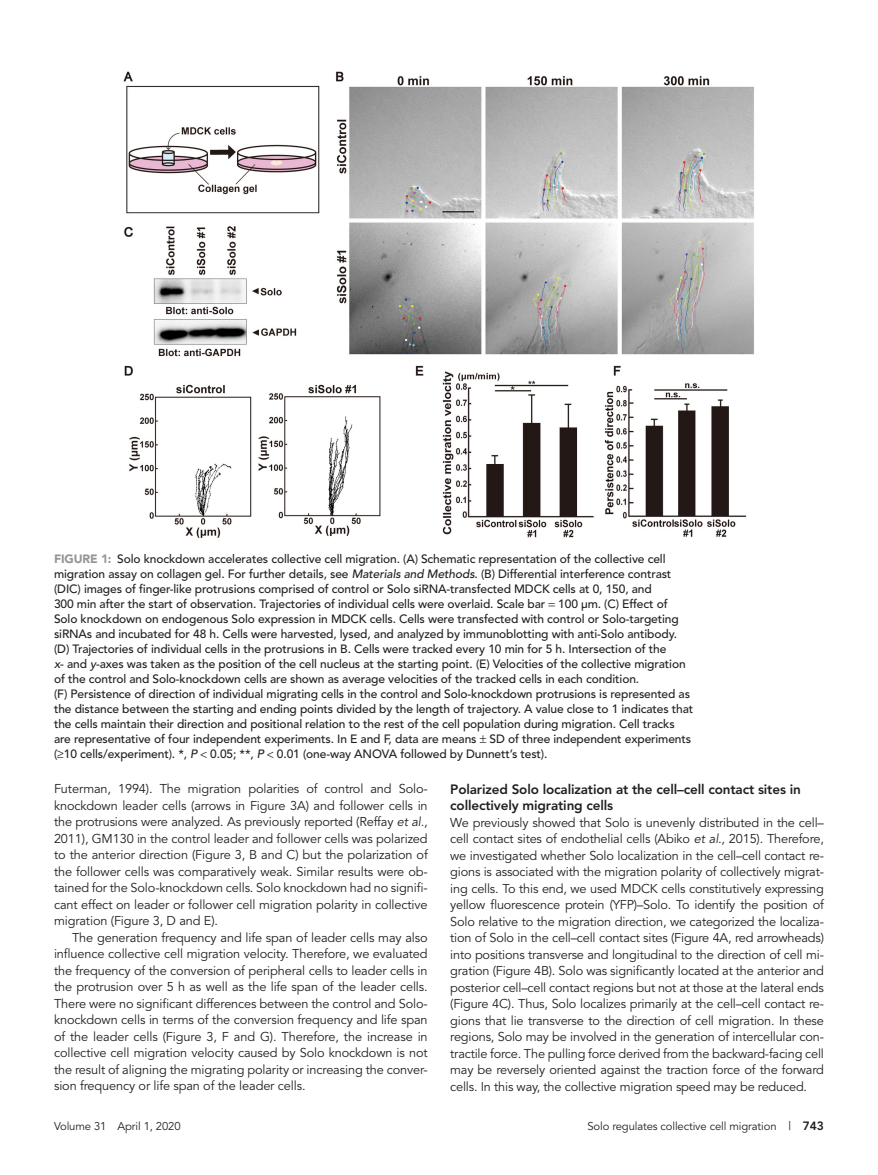
<style>
.page{position:relative;width:878px;height:1175px;background:#fff}
.page>*{position:absolute;margin:0;border:0;box-sizing:border-box;transform-origin:0 0}
.t1{font:800 13.5px/16.5px "Avenir";letter-spacing:-.01em;color:#231f20}
.ParaFL{font:12.75px/16.5px "Avenir";letter-spacing:-.015em;color:#231f20;text-align:justify}
.Para{font:12.75px/16.5px "Avenir";letter-spacing:-.01em;color:#231f20;text-align:justify}
.FigCaption_35_5p{font:500 12px/15px "Avenir";letter-spacing:-.01em;color:#231f20}
.ParaFL-2{font:11.25px "Avenir";letter-spacing:-.01em;color:#231f20}
.s1{font-weight:900;color:#939598}
.s2{font-style:italic}
.s3{font-size:12px}
.s4{font-weight:800;font-size:12px}
</style>
<div class="page">
<img style="left:124px;top:72px;width:630px;height:466px">
<p class="FigCaption_35_5p" style="left:54px;top:551px;width:640px"><span class="s1">FIGURE 1:</span> Solo knockdown accelerates collective cell migration. (A) Schematic representation of the collective cell migration assay on collagen gel. For further details, see <span class="s2">Materials and Methods</span>. (B) Differential interference contrast (DIC) images of finger-like protrusions comprised of control or Solo siRNA-transfected MDCK cells at 0, 150, and<br>300 min after the start of observation. Trajectories of individual cells were overlaid. Scale bar 100 μm. (C) Effect of Solo knockdown on endogenous Solo expression in MDCK cells. Cells were transfected with control or Solo-targeting siRNAs and incubated for 48 h. Cells were harvested, lysed, and analyzed by immunoblotting with anti-Solo antibody. (D) Trajectories of individual cells in the protrusions in B. Cells were tracked every 10 min for 5 h. Intersection of the<br><span class="s2">x</span>- and <span class="s2">y</span>-axes was taken as the position of the cell nucleus at the starting point. (E) Velocities of the collective migration of the control and Solo-knockdown cells are shown as average velocities of the tracked cells in each condition.<br>(F) Persistence of direction of individual migrating cells in the control and Solo-knockdown protrusions is represented as the distance between the starting and ending points divided by the length of trajectory. A value close to 1 indicates that the cells maintain their direction and positional relation to the rest of the cell population during migration. Cell tracks are representative of four independent experiments. In E and F, data are means SD of three independent experiments (≥10 cells/experiment). *, <span class="s2">P</span> 0.05; **, <span class="s2">P</span> 0.01 (one-way ANOVA followed by Dunnett’s test).</p>
<p class="ParaFL" style="left:54px;top:781px;width:375px">Futerman, 1994). The migration polarities of control and Solo&shy;knockdown leader cells (arrows in Figure 3A) and follower cells in the protrusions were analyzed. As previously reported (Reffay <span class="s2">et al.</span>, 2011), GM130 in the control leader and follower cells was polarized to the anterior direction (Figure 3, B and C) but the polarization of the follower cells was comparatively weak. Similar results were ob&shy;tained for the Solo-knockdown cells. Solo knockdown had no signifi&shy;cant effect on leader or follower cell migration polarity in collective migration (Figure 3, D and E).</p>
<p class="Para" style="left:54px;top:929px;width:375px;text-indent:18px">The generation frequency and life span of leader cells may also influence collective cell migration velocity. Therefore, we evaluated the frequency of the conversion of peripheral cells to leader cells in the protrusion over 5 h as well as the life span of the leader cells.<br>There were no significant differences between the control and Solo&shy;knockdown cells in terms of the conversion frequency and life span of the leader cells (Figure 3, F and G). Therefore, the increase in collective cell migration velocity caused by Solo knockdown is not the result of aligning the migrating polarity or increasing the conver&shy;sion frequency or life span of the leader cells.</p>
<h2 class="t1" style="left:450px;top:780px;width:352px">Polarized Solo localization at the cell–cell contact sites in collectively migrating cells</h2>
<p class="ParaFL" style="left:450px;top:814px;width:375px">We previously showed that Solo is unevenly distributed in the cell– cell contact sites of endothelial cells (Abiko <span class="s2">et al.</span>, 2015). Therefore, we investigated whether Solo localization in the cell–cell contact re&shy;gions is associated with the migration polarity of collectively migrat&shy;ing cells. To this end, we used MDCK cells constitutively expressing yellow fluorescence protein (YFP)–Solo. To identify the position of Solo relative to the migration direction, we categorized the localiza&shy;tion of Solo in the cell–cell contact sites (Figure 4A, red arrowheads) into positions transverse and longitudinal to the direction of cell mi&shy;gration (Figure 4B). Solo was significantly located at the anterior and posterior cell–cell contact regions but not at those at the lateral ends (Figure 4C). Thus, Solo localizes primarily at the cell–cell contact re&shy;gions that lie transverse to the direction of cell migration. In these regions, Solo may be involved in the generation of intercellular con&shy;tractile force. The pulling force derived from the backward-facing cell may be reversely oriented against the traction force of the forward cells. In this way, the collective migration speed may be reduced.</p>
<p class="ParaFL-2" style="left:54px;top:1119px;width:128px">Volume 31 April 1, 2020</p>
<p class="ParaFL-2" style="left:587px;top:1119px;width:238px">Solo regulates collective cell migration <span class="s3">|</span> <span class="s4">743</span></p>
</div>
